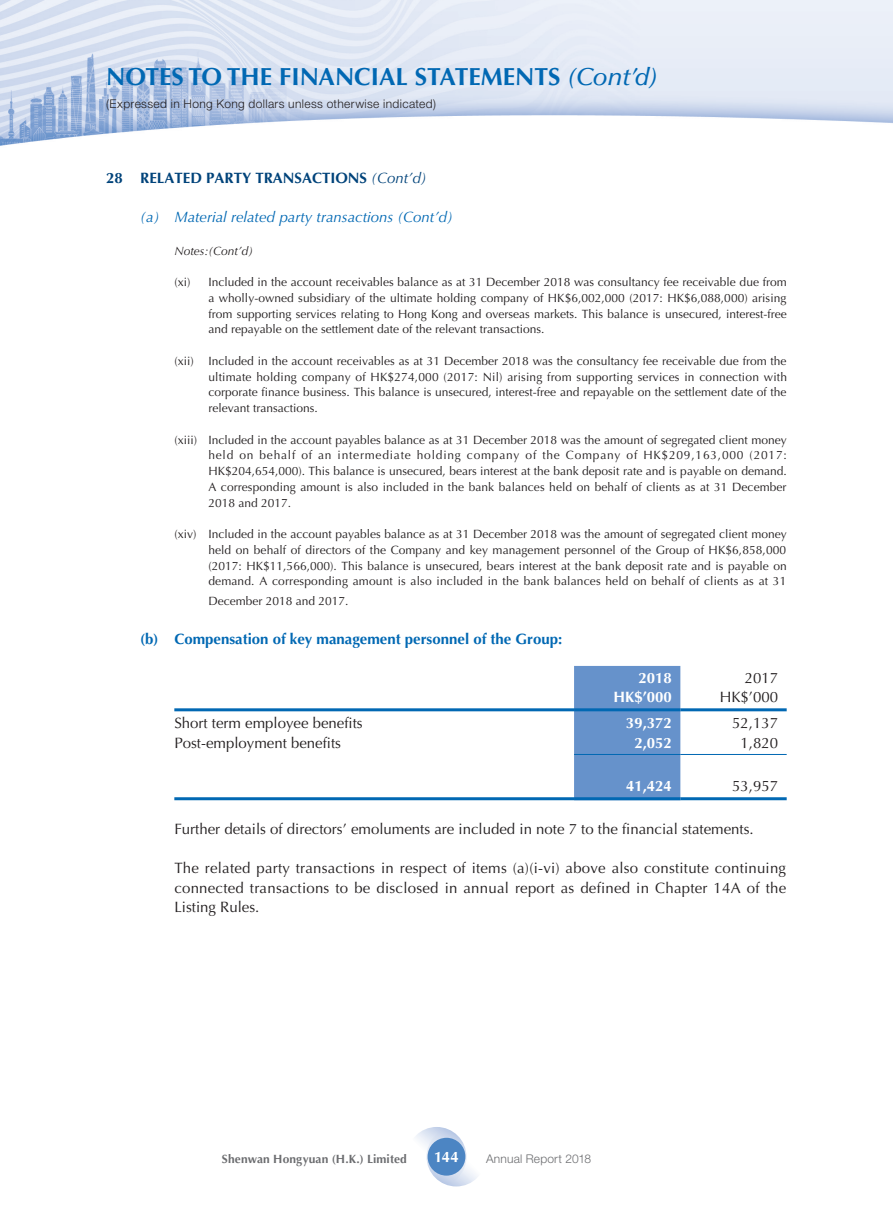
<style>
.page{position:relative;width:893px;height:1212px;background:#fff}
.page>*{position:absolute;margin:0;border:0;box-sizing:border-box;transform-origin:0 0}
.t1{font:700 24.75px "Optima LT Std";color:#0168b3}
.t2{font:15px/19.5px "Optima LT Std";color:#231f20;text-align:justify}
.t3{font:700 15px "Optima LT Std";color:#0168b3}
.t4{font:italic 15px "Optima LT Std";color:#0168b3}
.t5{font:700 15px "Optima LT Std";color:#00437a}
.t6{font:700 15px "Optima LT Std";color:#fff}
.t7{font:12px/15.8px "Optima LT Std";color:#231f20;text-align:justify}
.t8{font:300 12px "Helvetica Neue LT Std";letter-spacing:.03em;color:#231f20}
.t9{font:700 12px "Optima LT Std";letter-spacing:.01em;color:#6c6d70}
.t10{font:300 12px "Helvetica Neue LT Std";letter-spacing:.015em;color:#6c6d70}
.t11{font:italic 12px "Optima LT Std";color:#231f20}
.s1{font-weight:500;font-style:italic}
.s2{font-weight:400;font-style:italic}
</style>
<div class="page">
<img style="left:0;top:0;width:893px;height:146px">
<svg style="left:407px;top:1127px;width:59px;height:59px"></svg>
<svg style="left:426px;top:1127px;width:60px;height:59px"></svg>
<div style="left:428px;top:1138px;width:37px;height:37px;background:#4c85c3;border-radius:50%"></div>
<div style="left:574px;top:666px;width:106px;height:131px;background:#6692cb"></div>
<hr style="left:174px;top:708px;width:400px;height:3px;background:#0168b3">
<hr style="left:574px;top:708px;width:106px;height:3px;background:#0168b3">
<hr style="left:680px;top:708px;width:107px;height:3px;background:#0168b3">
<hr style="left:574px;top:754px;width:106px;height:1px;background:#0168b3">
<hr style="left:680px;top:754px;width:107px;height:1px;background:#0168b3">
<hr style="left:174px;top:797px;width:400px;height:3px;background:#0168b3">
<hr style="left:574px;top:797px;width:106px;height:3px;background:#0168b3">
<hr style="left:680px;top:797px;width:107px;height:3px;background:#0168b3">
<h1 class="t1" style="left:106px;top:62px;width:553px">NOTES TO THE FINANCIAL STATEMENTS <span class="s1">(Cont’d)</span></h1>
<p class="t8" style="left:106px;top:96px;width:331px">(Expressed in Hong Kong dollars unless otherwise indicated)</p>
<p class="t5" style="left:106px;top:169px;width:322px">28 RELATED PARTY TRANSACTIONS <span class="s2">(Cont’d)</span></p>
<p class="t4" style="left:140px;top:208px;width:314px">(a) Material related party transactions (Cont’d)</p>
<p class="t11" style="left:174px;top:243px;width:80px">Notes:(Cont’d)</p>
<p class="t7" style="left:208px;top:274px;width:580px;text-indent:-34px">(xi) Included in the account receivables balance as at 31 December 2018 was consultancy fee receivable due from a wholly-owned subsidiary of the ultimate holding company of HK$6,002,000 (2017: HK$6,088,000) arising from supporting services relating to Hong Kong and overseas markets. This balance is unsecured, interest-free and repayable on the settlement date of the relevant transactions.</p>
<p class="t7" style="left:208px;top:353px;width:580px;text-indent:-34px">(xii) Included in the account receivables as at 31 December 2018 was the consultancy fee receivable due from the ultimate holding company of HK$274,000 (2017: Nil) arising from supporting services in connection with corporate finance business. This balance is unsecured, interest-free and repayable on the settlement date of the relevant transactions.</p>
<p class="t7" style="left:208px;top:432px;width:580px;text-indent:-34px">(xiii) Included in the account payables balance as at 31 December 2018 was the amount of segregated client money held on behalf of an intermediate holding company of the Company of HK$209,163,000 (2017:<br>HK$204,654,000). This balance is unsecured, bears interest at the bank deposit rate and is payable on demand.<br>A corresponding amount is also included in the bank balances held on behalf of clients as at 31 December 2018 and 2017.</p>
<p class="t7" style="left:208px;top:526px;width:580px;text-indent:-34px">(xiv) Included in the account payables balance as at 31 December 2018 was the amount of segregated client money held on behalf of directors of the Company and key management personnel of the Group of HK$6,858,000 (2017: HK$11,566,000). This balance is unsecured, bears interest at the bank deposit rate and is payable on demand. A corresponding amount is also included in the bank balances held on behalf of clients as at 31</p>
<p class="t7" style="left:208px;top:593px;width:142px">December 2018 and 2017.</p>
<p class="t3" style="left:140px;top:630px;width:423px">(b) Compensation of key management personnel of the Group:</p>
<p class="t6" style="left:638px;top:669px;width:35px">2018</p>
<p class="t2" style="left:745px;top:668px;width:35px">2017</p>
<p class="t6" style="left:613px;top:688px;width:60px">HK$’000</p>
<p class="t2" style="left:720px;top:688px;width:60px">HK$’000</p>
<p class="t2" style="left:174px;top:714px;width:190px">Short term employee benefits</p>
<p class="t6" style="left:626px;top:714px;width:47px">39,372</p>
<p class="t2" style="left:732px;top:714px;width:47px">52,137</p>
<p class="t2" style="left:174px;top:733px;width:168px">Post-employment benefits</p>
<p class="t6" style="left:634px;top:734px;width:39px">2,052</p>
<p class="t2" style="left:741px;top:733px;width:39px">1,820</p>
<p class="t6" style="left:626px;top:777px;width:47px">41,424</p>
<p class="t2" style="left:732px;top:777px;width:47px">53,957</p>
<p class="t2" style="left:174px;top:819px;width:581px">Further details of directors’ emoluments are included in note 7 to the financial statements.</p>
<p class="t2" style="left:174px;top:858px;width:613px">The related party transactions in respect of items (a)(i-vi) above also constitute continuing connected transactions to be disclosed in annual report as defined in Chapter 14A of the Listing Rules.</p>
<p class="t9" style="left:222px;top:1152px;width:187px">Shenwan Hongyuan (H.K.) Limited</p>
<p class="t6" style="left:434px;top:1148px;width:26px">144</p>
<p class="t10" style="left:486px;top:1151px;width:107px">Annual Report 2018</p>
</div>
